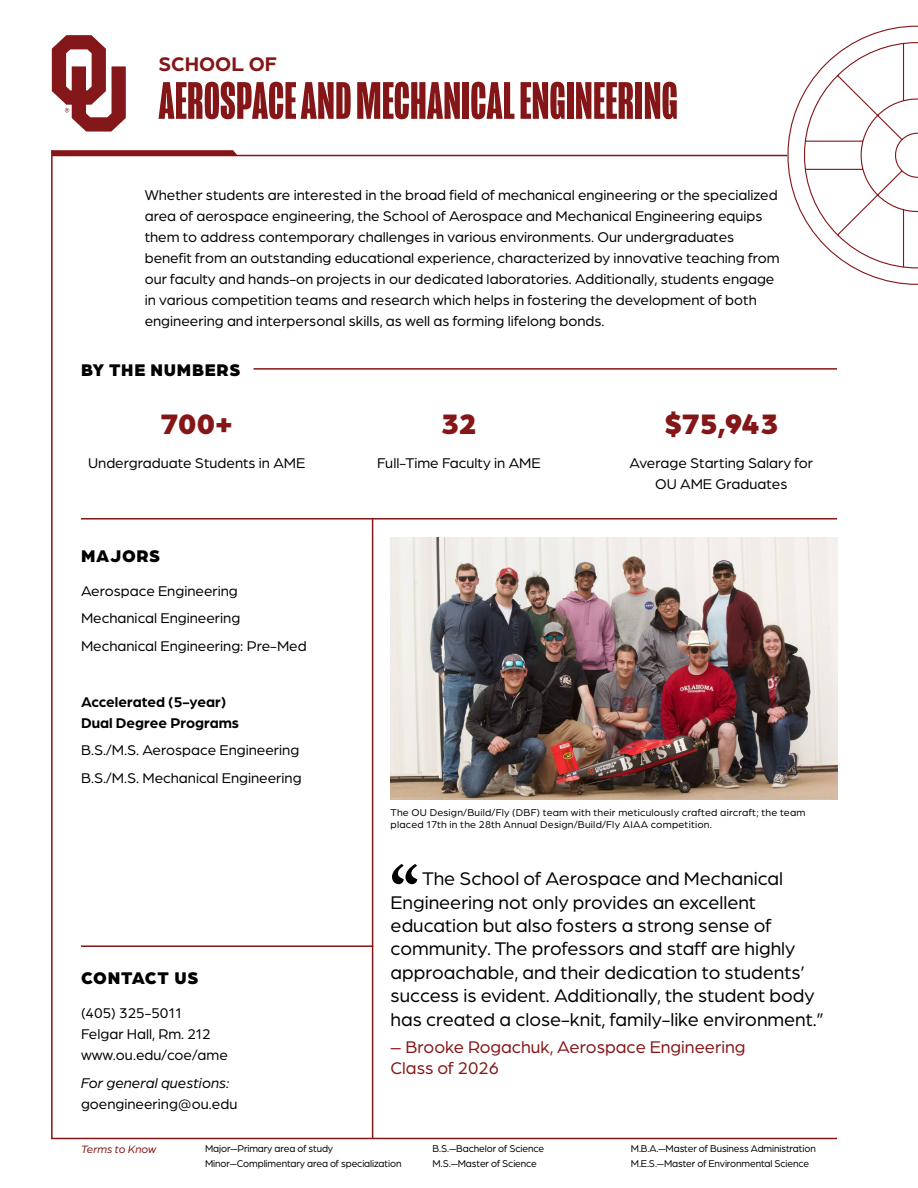
<style>
.page{position:relative;width:918px;height:1188px;background:#fff}
.page>*{position:absolute;margin:0;border:0;box-sizing:border-box;transform-origin:0 0}
.t1{font:900 58.5px "Freight Text Pro";color:#000}
.t2{font:700 54px "Mongoose";color:#841617}
.By_the_Numbers{font:900 30px "Arboria";color:#841617}
.t3{font:700 21px "Arboria";color:#841617}
.t4{font:19.5px/23.4px "Arboria";color:#000}
.Arboria_Text_10{font:18px "Arboria";color:#841617}
.Subheaders{font:900 18px "Arboria";letter-spacing:.04em;color:#000}
.Arboria_Text_10-2{font:15px/21px "Arboria";color:#000}
.Arboria_Text_10-3{font:italic 15px/21px "Arboria";color:#000}
.Arboria_Text_10-4{font:700 15px/21px "Arboria";color:#000}
.Arboria_Text_10-5{font:italic 11.4px "Arboria";letter-spacing:-.005em;color:#841617}
.Arboria_Text_10-6{font:10.5px "Arboria";letter-spacing:-.01em;color:#000;scale:.96 1}
.Arboria_Text_10-7{font:10.5px/12.6px "Arboria";letter-spacing:.02em;color:#000}
.s1{font-style:normal}
</style>
<div class="page">
<img style="left:391px;top:537px;width:446px;height:263px">
<hr style="left:254px;top:368px;width:583px;height:2px;background:#841617">
<hr style="left:81px;top:518px;width:756px;height:2px;background:#841617">
<hr style="left:81px;top:945px;width:292px;height:2px;background:#841617">
<hr style="left:372px;top:519px;width:1px;height:620px;background:#841617">
<hr style="left:51px;top:1138px;width:786px;height:1px;background:#841617">
<svg style="left:52px;top:35px;width:74px;height:97px"></svg>
<hr style="left:52px;top:155px;width:735px;height:1px;background:#841617">
<svg style="left:53px;top:150px;width:185px;height:5px"></svg>
<hr style="left:51px;top:150px;width:2px;height:989px;background:#841617">
<svg style="left:774px;top:25px;width:144px;height:260px"></svg>
<p class="t3" style="left:158px;top:50px;width:120px">SCHOOL OF</p>
<p class="t2" style="left:158px;top:70px;width:521px">AEROSPACE AND MECHANICAL ENGINEERING</p>
<p class="Arboria_Text_10-2" style="left:145px;top:184px;width:637px">Whether students are interested in the broad field of mechanical engineering or the specialized area of aerospace engineering, the School of Aerospace and Mechanical Engineering equips them to address contemporary challenges in various environments. Our undergraduates benefit from an outstanding educational experience, characterized by innovative teaching from our faculty and hands-on projects in our dedicated laboratories. Additionally, students engage in various competition teams and research which helps in fostering the development of both engineering and interpersonal skills, as well as forming lifelong bonds.</p>
<p class="Subheaders" style="left:81px;top:357px;width:161px">BY THE NUMBERS</p>
<p class="By_the_Numbers" style="left:161px;top:402px;width:73px">700+</p>
<p class="Arboria_Text_10-2" style="left:88px;top:452px;width:219px">Undergraduate Students in AME</p>
<p class="Subheaders" style="left:81px;top:543px;width:81px">MAJORS</p>
<p class="Arboria_Text_10-2" style="left:81px;top:579px;width:158px">Aerospace Engineering</p>
<p class="Arboria_Text_10-2" style="left:81px;top:607px;width:161px">Mechanical Engineering</p>
<p class="Arboria_Text_10-2" style="left:81px;top:635px;width:227px">Mechanical Engineering: Pre-Med</p>
<p class="Arboria_Text_10-4" style="left:81px;top:690px;width:159px">Accelerated (5-year)<br>Dual Degree Programs</p>
<p class="Arboria_Text_10-2" style="left:81px;top:739px;width:220px">B.S./M.S. Aerospace Engineering</p>
<p class="Arboria_Text_10-2" style="left:81px;top:767px;width:222px">B.S./M.S. Mechanical Engineering</p>
<p class="Subheaders" style="left:81px;top:965px;width:119px">CONTACT US</p>
<p class="Arboria_Text_10-2" style="left:81px;top:1002px;width:102px">(405) 325-5011</p>
<p class="Arboria_Text_10-2" style="left:81px;top:1023px;width:131px">Felgar Hall, Rm. 212</p>
<p class="Arboria_Text_10-2" style="left:81px;top:1044px;width:148px">www.ou.edu/coe/ame</p>
<p class="Arboria_Text_10-3" style="left:81px;top:1072px;width:158px">For general questions: <span class="s1">goengineering@ou.edu</span></p>
<p class="By_the_Numbers" style="left:441px;top:402px;width:37px">32</p>
<p class="Arboria_Text_10-2" style="left:377px;top:452px;width:165px">Full-Time Faculty in AME</p>
<p class="By_the_Numbers" style="left:665px;top:402px;width:115px">$75,943</p>
<p class="Arboria_Text_10-2" style="left:629px;top:452px;width:185px;text-align:center">Average Starting Salary for<br>OU AME Graduates</p>
<p class="Arboria_Text_10-7" style="left:391px;top:805px;width:416px">The OU Design/Build/Fly (DBF) team with their meticulously crafted aircraft; the team placed 17th in the 28th Annual Design/Build/Fly AIAA competition.</p>
<p class="t1" style="left:391px;top:845px;width:30px">“</p>
<p class="t4" style="left:391px;top:866px;width:435px;text-indent:32px">The School of Aerospace and Mechanical Engineering not only provides an excellent education but also fosters a strong sense of community. The professors and staff are highly approachable, and their dedication to students’ success is evident. Additionally, the student body has created a close-knit, family-like environment.”</p>
<p class="Arboria_Text_10" style="left:391px;top:1036px;width:356px">– Brooke Rogachuk, Aerospace Engineering</p>
<p class="Arboria_Text_10" style="left:391px;top:1057px;width:110px">Class of 2026</p>
<p class="Arboria_Text_10-5" style="left:81px;top:1142px;width:77px">Terms to Know</p>
<p class="Arboria_Text_10-6" style="left:205px;top:1142px;width:135px">Major—Primary area of study</p>
<p class="Arboria_Text_10-6" style="left:205px;top:1157px;width:206px">Minor—Complimentary area of specialization</p>
<p class="Arboria_Text_10-6" style="left:433px;top:1142px;width:118px">B.S.—Bachelor of Science</p>
<p class="Arboria_Text_10-6" style="left:433px;top:1157px;width:110px">M.S.—Master of Science</p>
<p class="Arboria_Text_10-6" style="left:631px;top:1142px;width:194px">M.B.A.—Master of Business Administration</p>
<p class="Arboria_Text_10-6" style="left:631px;top:1157px;width:187px">M.E.S.—Master of Environmental Science</p>
</div>
